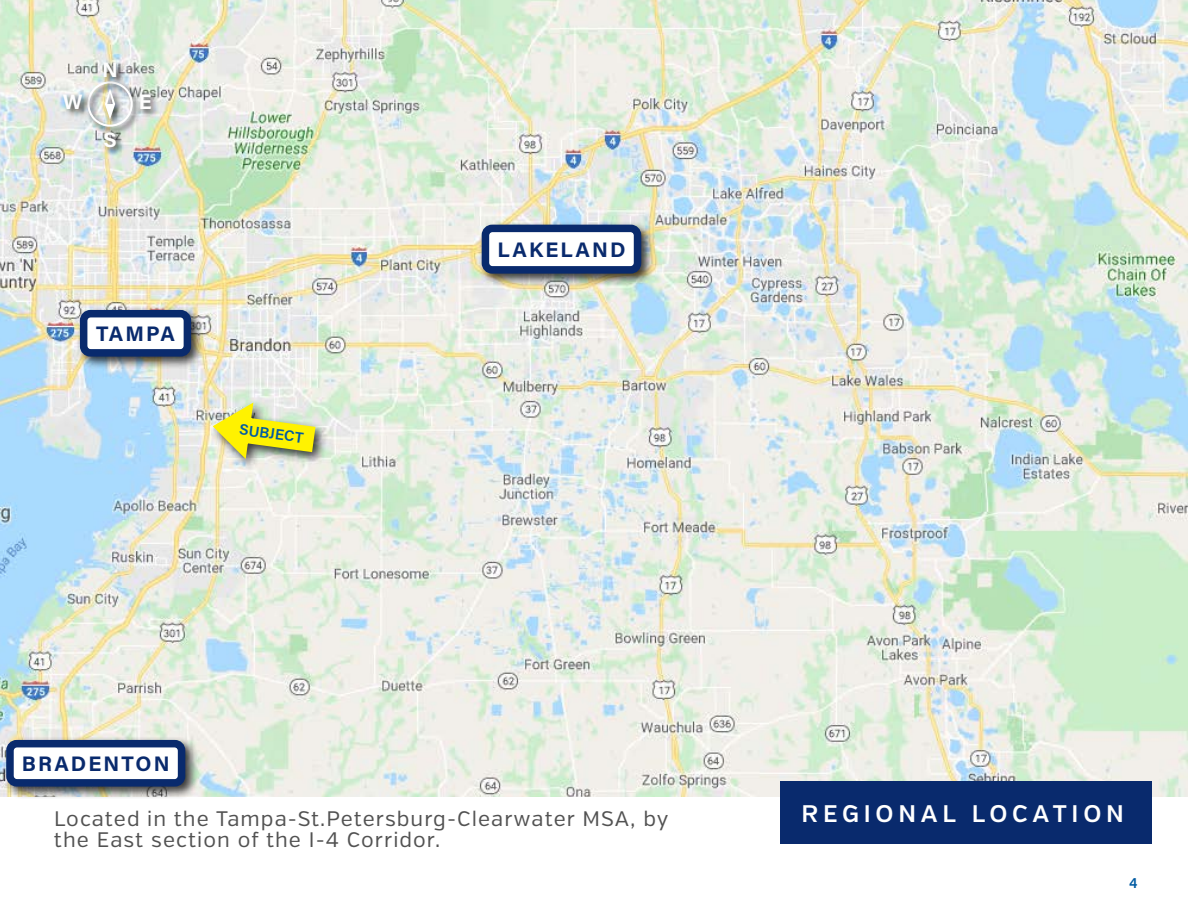
<style>
.page{position:relative;width:1188px;height:918px;background:#fff}
.page>*{position:absolute;margin:0;border:0;box-sizing:border-box;transform-origin:0 0}
.t1{font:600 24px "Verb";letter-spacing:.2em;color:#fff}
.t2{font:21px "Verb";letter-spacing:.05em;color:#525252}
.t3{font:700 21px "Acumin Pro";letter-spacing:.095em;color:#092a6d}
.t4{font:700 21px "Acumin Pro";color:#fefefe}
.t5{font:600 15px "Acumin Pro";color:#005ba2}
</style>
<div class="page">
<img style="left:0;top:0;width:1188px;height:796px">
<div style="left:780px;top:781px;width:372px;height:63px;background:#092a6d"></div>
<div style="left:76px;top:306px;width:128px;height:64px;background:#000;opacity:.75"></div>
<div style="left:84px;top:314px;width:103px;height:39px;background:#fff;border-radius:7px"></div>
<div style="left:80px;top:310px;width:111px;height:47px;border:8px solid #092a6d;border-radius:7px"></div>
<div style="left:478px;top:221px;width:177px;height:66px;background:#000;opacity:.75"></div>
<div style="left:485px;top:228px;width:153px;height:42px;background:#fff;border-radius:7px"></div>
<div style="left:482px;top:225px;width:159px;height:49px;border:8px solid #092a6d;border-radius:7px"></div>
<div style="left:85px;top:79px;width:57px;height:57px;background:#000;opacity:.75"></div>
<svg style="left:85px;top:79px;width:50px;height:50px"></svg>
<div style="left:102px;top:60px;width:23px;height:26px;background:#000;opacity:.75"></div>
<div style="left:102px;top:130px;width:23px;height:26px;background:#000;opacity:.75"></div>
<div style="left:139px;top:92px;width:21px;height:27px;background:#000;opacity:.75"></div>
<div style="left:62px;top:93px;width:29px;height:25px;background:#000;opacity:.75"></div>
<div style="left:209px;top:399px;width:119px;height:72px;background:#000;opacity:.75"></div>
<img style="left:209px;top:401px;width:109px;height:62px">
<div style="left:2px;top:736px;width:197px;height:64px;background:#000;opacity:.75"></div>
<div style="left:10px;top:744px;width:172px;height:39px;background:#fff;border-radius:7px"></div>
<div style="left:6px;top:740px;width:179px;height:47px;border:8px solid #092a6d;border-radius:7px"></div>
<p class="t4" style="left:102px;top:55px;width:17px">N</p>
<p class="t4" style="left:63px;top:87px;width:21px">W</p>
<p class="t4" style="left:139px;top:87px;width:14px">E</p>
<p class="t4" style="left:103px;top:124px;width:15px">S</p>
<p class="t3" style="left:96px;top:319px;width:80px">TAMPA</p>
<p class="t5" style="left:241px;top:419px;width:66px;rotate:8deg">SUBJECT</p>
<p class="t3" style="left:22px;top:749px;width:149px">BRADENTON</p>
<p class="t3" style="left:497px;top:235px;width:129px">LAKELAND</p>
<p class="t2" style="left:54px;top:806px;width:616px">Located in the Tampa-St.Petersburg-Clearwater MSA, by</p>
<p class="t1" style="left:801px;top:799px;width:324px">REGIONAL LOCATION</p>
<p class="t2" style="left:54px;top:827px;width:388px">the East section of the I-4 Corridor.</p>
<p class="t5" style="left:1129px;top:872px;width:10px">4</p>
</div>
